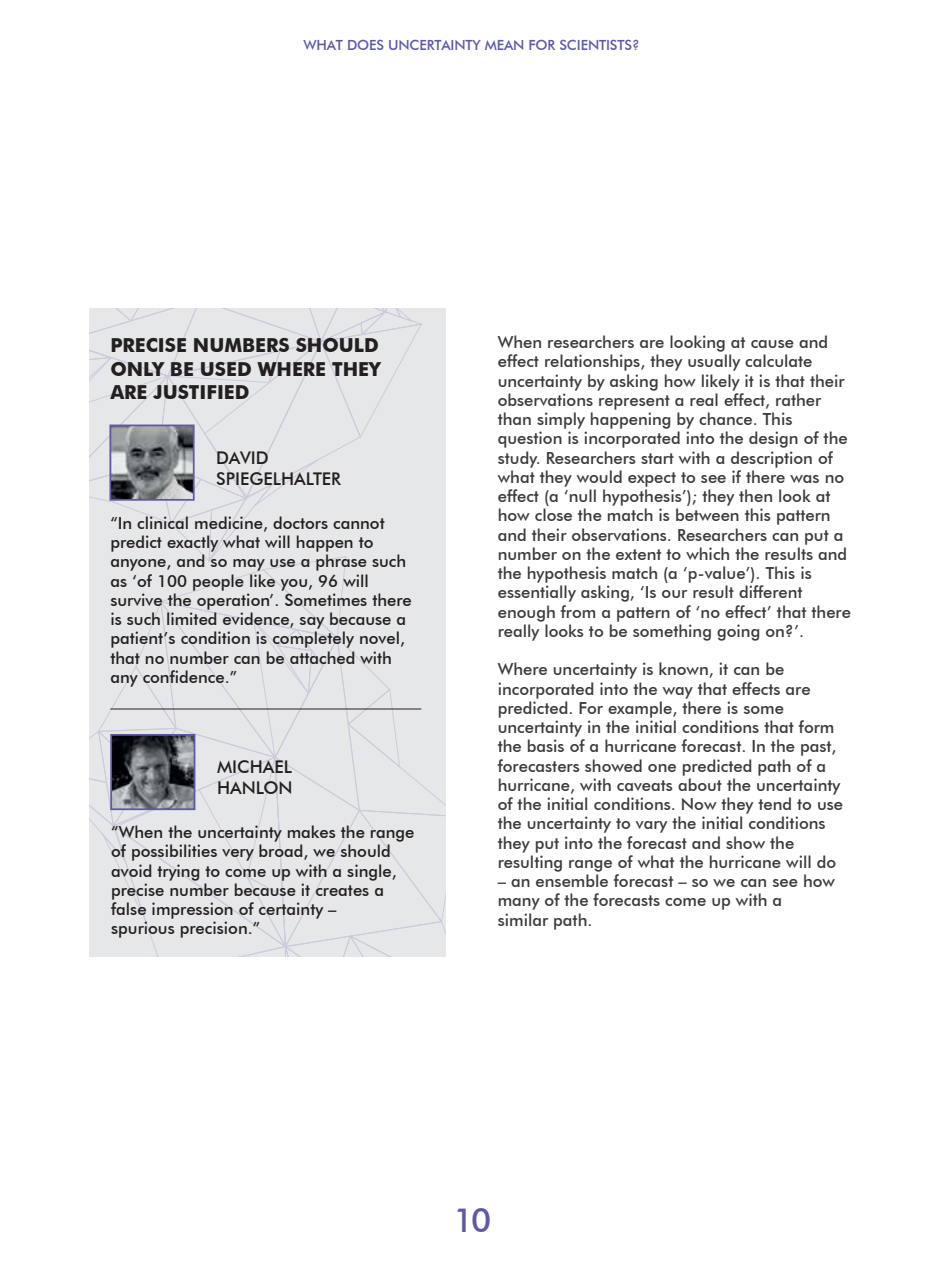
<style>
.page{position:relative;width:943px;height:1265px;background:#fff}
.page>*{position:absolute;margin:0;border:0;box-sizing:border-box;transform-origin:0 0}
.t1{font:500 33.25px "Futura BT";color:#5d59a7}
.t2{font:700 19.25px/23.1px "Futura BT";color:#231f20;text-align:justify}
.t3{font:500 17.5px/21px "Futura BT";color:#231f20}
.t4{font:500 16.62px/19.2px "Futura BT";color:#3b3b3c}
.t5{font:500 16.62px/19.2px "Futura BT";color:#231f20}
.t6{font:500 14px "Futura BT";letter-spacing:-.01em;color:#5d59a7}
</style>
<div class="page">
<div style="left:89px;top:308px;width:356px;height:649px;background:#e6e7e8"></div>
<img style="left:112px;top:428px;width:80px;height:70px">
<div style="left:109px;top:425px;width:86px;height:76px;border:2px solid #5d59a7"></div>
<img style="left:113px;top:737px;width:79px;height:70px">
<div style="left:110px;top:734px;width:85px;height:76px;border:2px solid #5d59a7"></div>
<hr style="left:110px;top:709px;width:311px;height:1px;background:#231f20">
<p class="t6" style="left:303px;top:36px;width:338px">WHAT DOES UNCERTAINTY MEAN FOR SCIENTISTS?</p>
<p class="t2" style="left:110px;top:334px;width:272px">PRECISE NUMBERS SHOULD ONLY BE USED WHERE THEY ARE JUSTIFIED</p>
<p class="t3" style="left:216px;top:447px;width:126px">DAVID<br>SPIEGELHALTER</p>
<p class="t5" style="left:110px;top:513px;width:303px">“In clinical medicine, doctors cannot predict exactly what will happen to anyone, and so may use a phrase such as ‘of 100 people like you, 96 will survive the operation’. Sometimes there is such limited evidence, say because a patient’s condition is completely novel, that no number can be attached with any confidence.”</p>
<p class="t3" style="left:217px;top:756px;width:77px">MICHAEL<br>HANLON</p>
<p class="t5" style="left:111px;top:822px;width:305px">“When the uncertainty makes the range of possibilities very broad, we should avoid trying to come up with a single, precise number because it creates a false impression of certainty –<br>spurious precision.”</p>
<p class="t4" style="left:498px;top:332px;width:355px">When researchers are looking at cause and effect relationships, they usually calculate uncertainty by asking how likely it is that their observations represent a real effect, rather than simply happening by chance. This question is incorporated into the design of the study. Researchers start with a description of what they would expect to see if there was no effect (a ‘null hypothesis’); they then look at how close the match is between this pattern and their observations. Researchers can put a number on the extent to which the results and the hypothesis match (a ‘p-value’). This is essentially asking, ‘Is our result different enough from a pattern of ‘no effect’ that there really looks to be something going on?’.</p>
<p class="t4" style="left:498px;top:660px;width:347px">Where uncertainty is known, it can be incorporated into the way that effects are predicted. For example, there is some uncertainty in the initial conditions that form the basis of a hurricane forecast. In the past, forecasters showed one predicted path of a hurricane, with caveats about the uncertainty of the initial conditions. Now they tend to use the uncertainty to vary the initial conditions they put into the forecast and show the resulting range of what the hurricane will do</p>
<p class="t4" style="left:498px;top:871px;width:339px">– an ensemble forecast – so we can see how many of the forecasts come up with a similar path.</p>
<h1 class="t1" style="left:453px;top:1200px;width:39px">10</h1>
</div>
